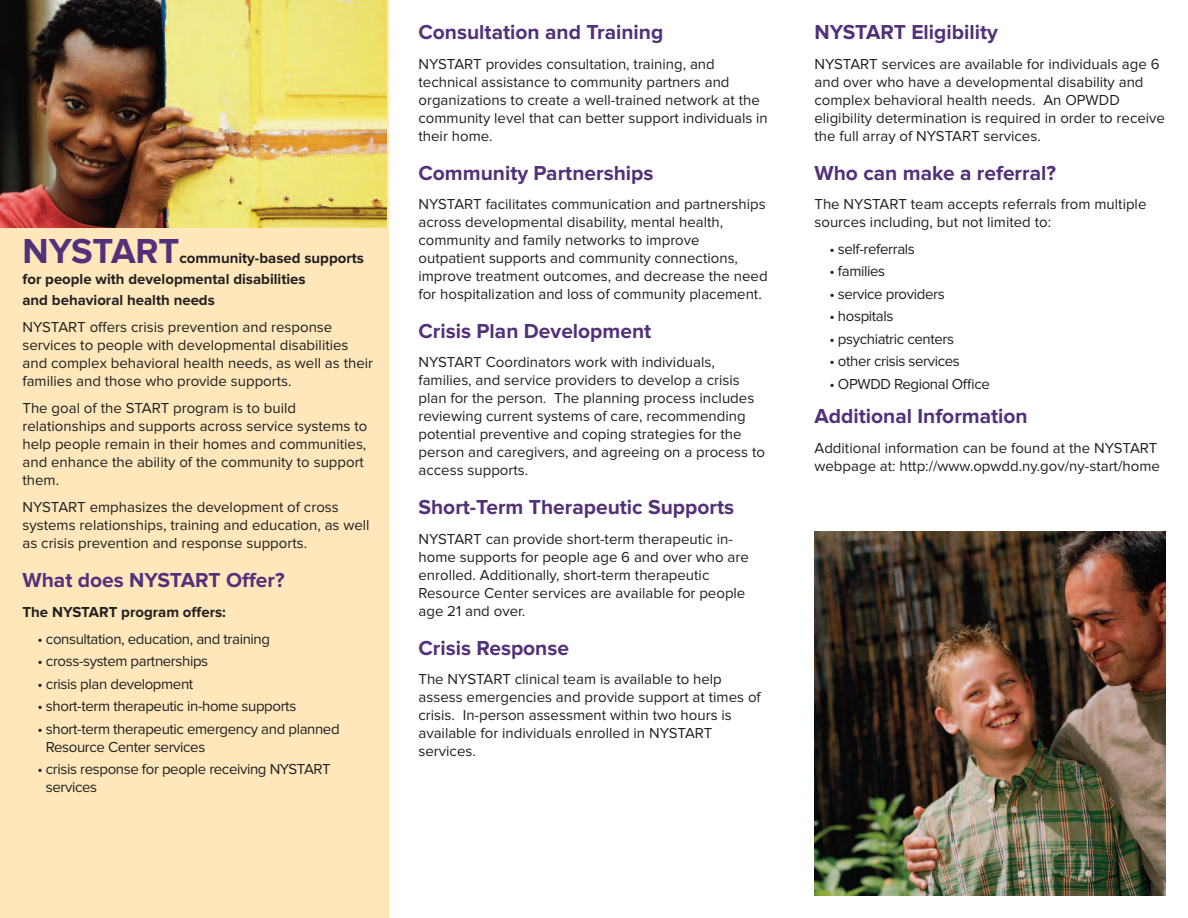
<style>
.page{position:relative;width:1188px;height:918px;background:#fff}
.page>*{position:absolute;margin:0;border:0;box-sizing:border-box;transform-origin:0 0}
.t1{font:700 36px "Proxima Nova";letter-spacing:-.01em;color:#52317a}
.t2{font:700 21px "Proxima Nova";color:#52317a}
.t3{font:15px/18px "Proxima Nova";color:#231f20}
.t4{font:15px/18px "Proxima Nova";letter-spacing:-.025em;color:#231f20}
.t5{font:700 15px/21px "Proxima Nova";color:#231f20}
</style>
<div class="page">
<div style="left:0;top:0;width:388px;height:918px;background:#fee7bb"></div>
<img style="left:0;top:0;width:387px;height:227px">
<img style="left:814px;top:532px;width:352px;height:364px">
<h1 class="t1" style="left:22px;top:239px;width:158px">NYSTART</h1>
<p class="t5" style="left:22px;top:249px;width:343px;text-indent:157px">community-based supports for people with developmental disabilities<br>and behavioral health needs</p>
<p class="t3" style="left:22px;top:320px;width:352px">NYSTART offers crisis prevention and response services to people with developmental disabilities and complex behavioral health needs, as well as their families and those who provide supports.</p>
<p class="t3" style="left:23px;top:401px;width:346px">The goal of the START program is to build relationships and supports across service systems to help people remain in their homes and communities, and enhance the ability of the community to support them.</p>
<p class="t3" style="left:23px;top:500px;width:349px">NYSTART emphasizes the development of cross systems relationships, training and education, as well as crisis prevention and response supports.</p>
<h2 class="t2" style="left:22px;top:573px;width:264px">What does NYSTART Offer?</h2>
<p class="t5" style="left:22px;top:603px;width:205px">The NYSTART program offers:</p>
<p class="t4" style="left:38px;top:631px;width:234px">• consultation, education, and training</p>
<p class="t4" style="left:37px;top:654px;width:172px">• cross-system partnerships</p>
<p class="t4" style="left:37px;top:676px;width:157px">• crisis plan development</p>
<p class="t4" style="left:37px;top:699px;width:260px">• short-term therapeutic in-home supports</p>
<p class="t4" style="left:46px;top:721px;width:295px;text-indent:-8px">• short-term therapeutic emergency and planned<br>Resource Center services</p>
<p class="t4" style="left:46px;top:762px;width:286px;text-indent:-8px">• crisis response for people receiving NYSTART services</p>
<h2 class="t2" style="left:418px;top:25px;width:246px">Consultation and Training</h2>
<p class="t3" style="left:418px;top:56px;width:351px">NYSTART provides consultation, training, and technical assistance to community partners and organizations to create a well-trained network at the community level that can better support individuals in their home.</p>
<h2 class="t2" style="left:418px;top:166px;width:236px">Community Partnerships</h2>
<p class="t3" style="left:418px;top:196px;width:351px">NYSTART facilitates communication and partnerships across developmental disability, mental health, community and family networks to improve outpatient supports and community connections, improve treatment outcomes, and decrease the need for hospitalization and loss of community placement.</p>
<h2 class="t2" style="left:418px;top:324px;width:234px">Crisis Plan Development</h2>
<p class="t3" style="left:418px;top:355px;width:348px">NYSTART Coordinators work with individuals, families, and service providers to develop a crisis plan for the person. The planning process includes reviewing current systems of care, recommending potential preventive and coping strategies for the person and caregivers, and agreeing on a process to access supports.</p>
<h2 class="t2" style="left:418px;top:500px;width:317px">Short-Term Therapeutic Supports</h2>
<p class="t3" style="left:418px;top:531px;width:332px">NYSTART can provide short-term therapeutic in&shy;home supports for people age 6 and over who are enrolled. Additionally, short-term therapeutic Resource Center services are available for people age 21 and over.</p>
<h2 class="t2" style="left:418px;top:641px;width:152px">Crisis Response</h2>
<p class="t3" style="left:418px;top:672px;width:344px">The NYSTART clinical team is available to help assess emergencies and provide support at times of crisis. In-person assessment within two hours is available for individuals enrolled in NYSTART services.</p>
<h2 class="t2" style="left:814px;top:25px;width:185px">NYSTART Eligibility</h2>
<p class="t3" style="left:814px;top:56px;width:352px">NYSTART services are available for individuals age 6 and over who have a developmental disability and complex behavioral health needs. An OPWDD eligibility determination is required in order to receive the full array of NYSTART services.</p>
<h2 class="t2" style="left:814px;top:166px;width:243px">Who can make a referral?</h2>
<p class="t3" style="left:814px;top:196px;width:333px">The NYSTART team accepts referrals from multiple sources including, but not limited to:</p>
<p class="t4" style="left:829px;top:241px;width:87px">• self-referrals</p>
<p class="t4" style="left:829px;top:264px;width:57px">• families</p>
<p class="t4" style="left:829px;top:286px;width:117px">• service providers</p>
<p class="t4" style="left:829px;top:309px;width:65px">• hospitals</p>
<p class="t4" style="left:829px;top:331px;width:126px">• psychiatric centers</p>
<p class="t4" style="left:829px;top:354px;width:132px">• other crisis services</p>
<p class="t4" style="left:829px;top:376px;width:162px">• OPWDD Regional Office</p>
<h2 class="t2" style="left:814px;top:409px;width:215px">Additional Information</h2>
<p class="t3" style="left:814px;top:440px;width:347px">Additional information can be found at the NYSTART webpage at: http://www.opwdd.ny.gov/ny-start/home</p>
</div>
